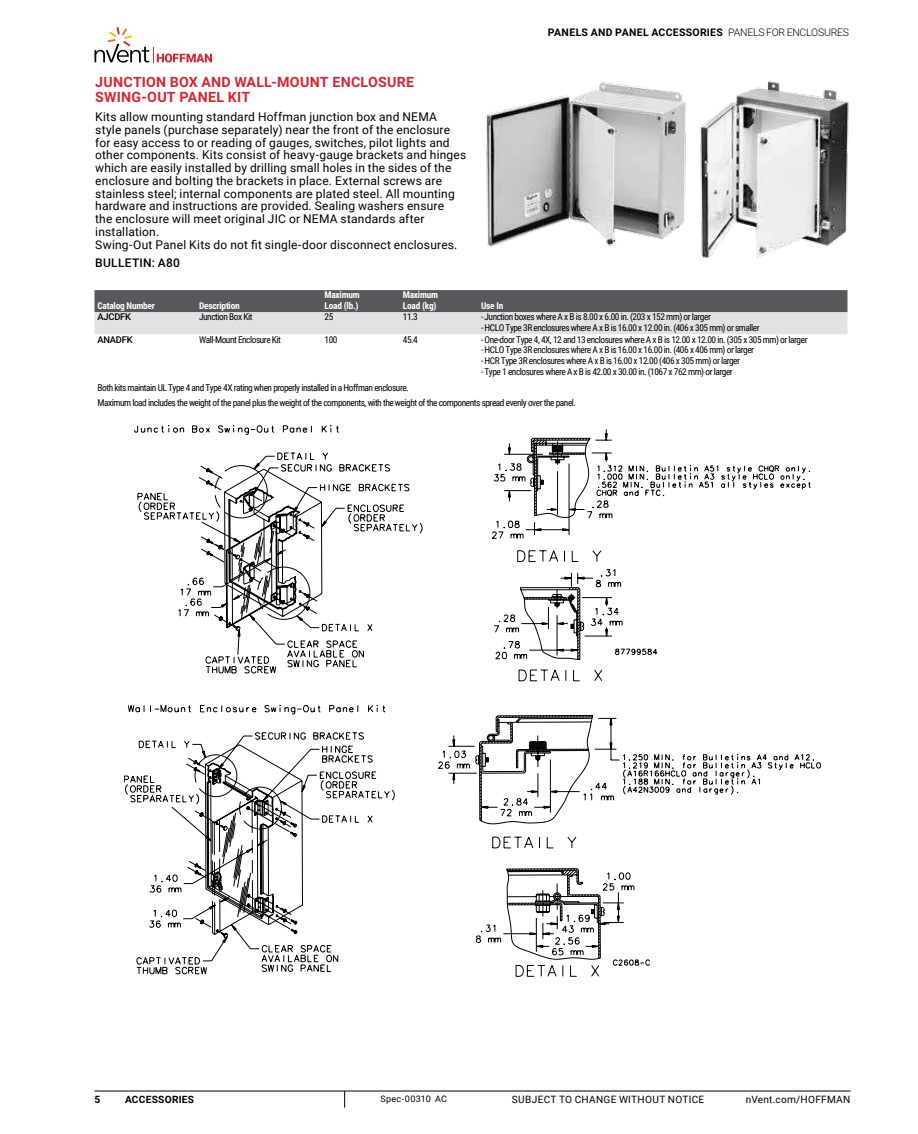
<style>
.page{position:relative;width:918px;height:1134px;background:#fff}
.page>*{position:absolute;margin:0;border:0;box-sizing:border-box;transform-origin:0 0}
.t1{font:700 14.25px/15px "Roboto";letter-spacing:.015em;color:#d82631}
.t2{font:12px/12.8px "Roboto";letter-spacing:.015em;color:#000}
.t3{font:500 12px "Roboto";letter-spacing:.02em;color:#000}
.t4{font:700 10.5px "Roboto";letter-spacing:.03em;color:#000}
.t5{font:10.05px "Roboto";letter-spacing:.025em;color:#000}
.t6{font:700 10.05px "Roboto";letter-spacing:.025em;color:#000}
.t7{font:9.3px/15.8px "Roboto Condensed";letter-spacing:-.05em;color:#000}
.t8{font:700 9.3px/10.8px "Roboto Condensed";letter-spacing:-.025em;color:#fff}
.t9{font:500 9.3px "Roboto";letter-spacing:-.025em;color:#000}
.t10{font:9px "Roboto";letter-spacing:.03em;color:#000}
.s1{font-weight:300}
</style>
<div class="page">
<svg style="left:95px;top:27px;width:117px;height:36px"></svg>
<hr style="left:94px;top:1091px;width:756px;height:1px;background:#000">
<svg style="left:344px;top:1091px;width:1px;height:17px"></svg>
<img style="left:486px;top:82px;width:201px;height:165px">
<svg style="left:700px;top:81px;width:149px;height:177px"></svg>
<svg style="left:94px;top:290px;width:753px;height:44px;background:#9c9d9f"></svg>
<svg style="left:134px;top:425px;width:239px;height:249px"></svg>
<svg style="left:137px;top:429px;width:471px;height:175px"></svg>
<svg style="left:492px;top:438px;width:319px;height:222px"></svg>
<svg style="left:124px;top:704px;width:697px;height:270px"></svg>
<p class="t4" style="left:548px;top:29px;width:303px">PANELS AND PANEL ACCESSORIES <span class="s1">PANELS FOR ENCLOSURES</span></p>
<h1 class="t1" style="left:95px;top:76px;width:321px">JUNCTION BOX AND WALL-MOUNT ENCLOSURE<br>SWING-OUT PANEL KIT</h1>
<p class="t2" style="left:95px;top:111px;width:373px">Kits allow mounting standard Hoffman junction box and NEMA<br>style panels (purchase separately) near the front of the enclosure for easy access to or reading of gauges, switches, pilot lights and other components. Kits consist of heavy-gauge brackets and hinges which are easily installed by drilling small holes in the sides of the enclosure and bolting the brackets in place. External screws are stainless steel; internal components are plated steel. All mounting hardware and instructions are provided. Sealing washers ensure<br>the enclosure will meet original JIC or NEMA standards after installation.<br>Swing-Out Panel Kits do not fit single-door disconnect enclosures.</p>
<p class="t3" style="left:95px;top:259px;width:86px">BULLETIN: A80</p>
<p class="t8" style="left:98px;top:301px;width:59px">Catalog Number</p>
<p class="t8" style="left:199px;top:301px;width:42px">Description</p>
<p class="t8" style="left:325px;top:290px;width:37px">Maximum<br>Load (lb.)</p>
<p class="t8" style="left:403px;top:290px;width:37px">Maximum<br>Load (kg)</p>
<p class="t8" style="left:481px;top:301px;width:24px">Use In</p>
<p class="t9" style="left:98px;top:314px;width:35px">AJCDFK</p>
<p class="t7" style="left:199px;top:310px;width:55px">Junction Box Kit</p>
<p class="t7" style="left:325px;top:310px;width:10px">25</p>
<p class="t7" style="left:403px;top:310px;width:16px">11.3</p>
<p class="t7" style="left:481px;top:310px;width:231px">- Junction boxes where A x B is 8.00 x 6.00 in. (203 x 152 mm) or larger</p>
<p class="t7" style="left:481px;top:321px;width:280px">- HCLO Type 3R enclosures where A x B is 16.00 x 12.00 in. (406 x 305 mm) or smaller</p>
<p class="t9" style="left:98px;top:336px;width:37px">ANADFK</p>
<p class="t7" style="left:199px;top:332px;width:83px">Wall-Mount Enclosure Kit</p>
<p class="t7" style="left:325px;top:332px;width:14px">100</p>
<p class="t7" style="left:403px;top:332px;width:16px">45.4</p>
<p class="t7" style="left:481px;top:332px;width:328px">- One-door Type 4, 4X, 12 and 13 enclosures where A x B is 12.00 x 12.00 in. (305 x 305 mm) or larger</p>
<p class="t7" style="left:481px;top:343px;width:275px">- HCLO Type 3R enclosures where A x B is 16.00 x 16.00 in. (406 x 406 mm) or larger</p>
<p class="t7" style="left:481px;top:354px;width:261px">- HCR Type 3R enclosures where A x B is 16.00 x 12.00 (406 x 305 mm) or larger</p>
<p class="t7" style="left:481px;top:365px;width:253px">- Type 1 enclosures where A x B is 42.00 x 30.00 in. (1067 x 762 mm) or larger</p>
<p class="t7" style="left:98px;top:380px;width:480px">Both kits maintain UL Type 4 and Type 4X rating when properly installed in a Hoffman enclosure.<br>Maximum load includes the weight of the panel plus the weight of the components, with the weight of the components spread evenly over the panel.</p>
<p class="t6" style="left:94px;top:1095px;width:7px">5</p>
<p class="t6" style="left:125px;top:1095px;width:71px">ACCESSORIES</p>
<p class="t10" style="left:381px;top:1095px;width:68px">Spec-00310 AC</p>
<p class="t5" style="left:512px;top:1095px;width:194px">SUBJECT TO CHANGE WITHOUT NOTICE</p>
<p class="t5" style="left:746px;top:1095px;width:106px">nVent.com/HOFFMAN</p>
</div>
